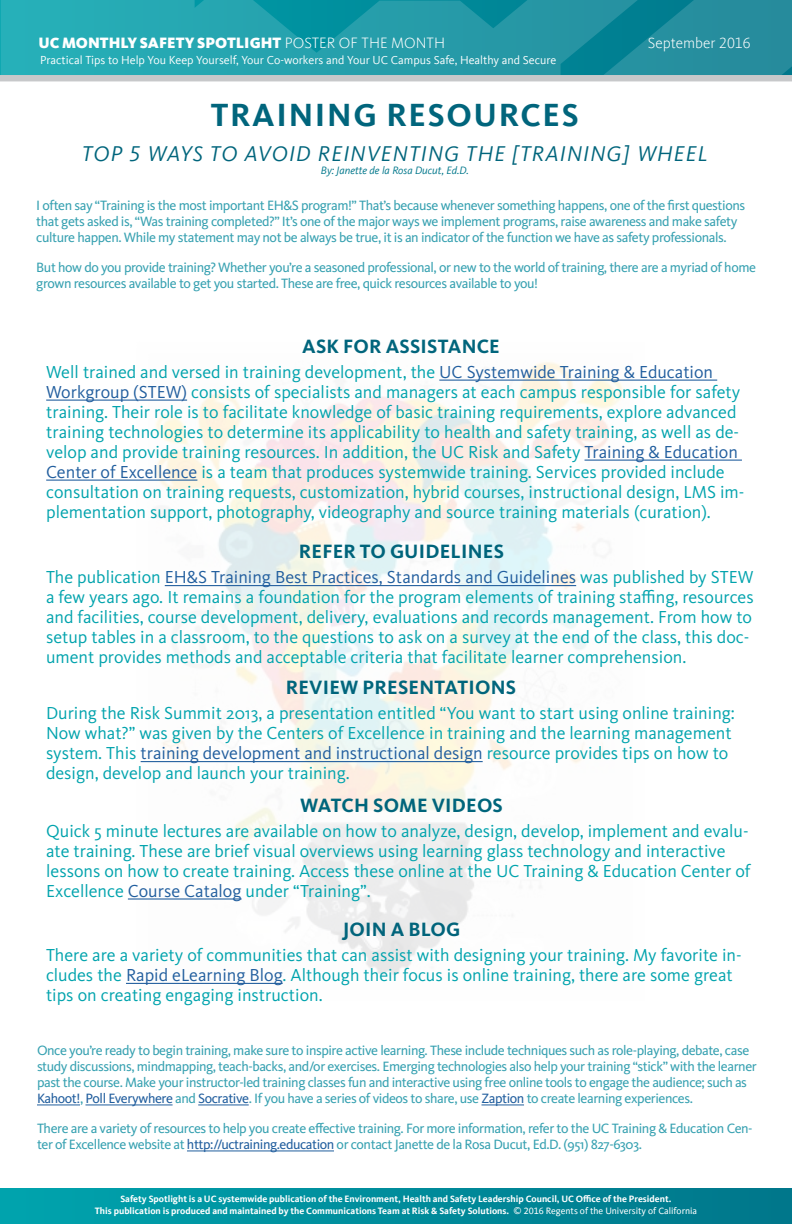
<style>
.page{position:relative;width:792px;height:1224px;background:#fff}
.page>*{position:absolute;margin:0;border:0;box-sizing:border-box;transform-origin:0 0}
.Sidebar_Header_CAPS{font:700 33px "Kievit Offc Pro";letter-spacing:.05em;color:#01657c}
.Sidebar_Header_CAPS-2{font:italic 22px "Kievit Offc Pro";letter-spacing:.05em;color:#01657c}
.t1{font:700 20px "Kievit OT";letter-spacing:.01em;color:#01657c}
.t2{font:700 20px "Kievit OT";letter-spacing:.01em;color:#00647b}
.t3{font:700 20px "Kievit OT";letter-spacing:.01em;color:#00657b}
.t4{font:700 20px "Kievit OT";letter-spacing:.01em;color:#01647b}
.t5{font:18px/20px "Kievit OT";color:#00a3ad}
.t6{font:900 15.4px "Kievit Offc Pro";color:#fff}
.t7{font:300 15.4px "Kievit Offc Pro";color:#fff}
.t8{font:14px/16px "Kievit OT";letter-spacing:-.03em;color:#37a1b1}
.t9{font:12px "Kievit Offc Pro";color:#fff}
.Sidebar_Header_CAPS-3{font:italic 11px "Kievit Offc Pro";color:#00778b}
.t10{font:700 9.5px/12px "Kievit Offc Pro";color:#fff;text-align:center}
.s1{font-weight:300}
.s2{color:#215e9e}
.s3{font-weight:400}
</style>
<div class="page">
<svg style="left:1px;top:0;width:791px;height:75px;background:#209aa7"></svg>
<div style="left:0;top:75px;width:792px;height:6px;background:#c7c8ca"></div>
<div style="left:0;top:1188px;width:792px;height:36px;background:linear-gradient(to right,#00a4ae,#00768a)"></div>
<img style="left:134px;top:362px;width:515px;height:621px">
<hr style="left:439px;top:380px;width:278px;height:1px;background:#215e9e">
<hr style="left:46px;top:400px;width:141px;height:1px;background:#215e9e">
<hr style="left:585px;top:460px;width:157px;height:1px;background:#215e9e">
<hr style="left:46px;top:480px;width:151px;height:1px;background:#215e9e">
<hr style="left:165px;top:585px;width:411px;height:1px;background:#215e9e">
<hr style="left:141px;top:761px;width:342px;height:1px;background:#215e9e">
<hr style="left:128px;top:898px;width:114px;height:2px;background:#215e9e">
<hr style="left:126px;top:983px;width:157px;height:1px;background:#215e9e">
<hr style="left:37px;top:1104px;width:43px;height:1px;background:#215e9e">
<hr style="left:85px;top:1104px;width:88px;height:1px;background:#215e9e">
<hr style="left:198px;top:1104px;width:51px;height:1px;background:#215e9e">
<hr style="left:481px;top:1104px;width:43px;height:1px;background:#215e9e">
<hr style="left:187px;top:1150px;width:147px;height:1px;background:#215e9e">
<p class="t6" style="left:39px;top:33px;width:408px">UC MONTHLY SAFETY SPOTLIGHT <span class="s1">POSTER OF THE MONTH</span></p>
<p class="t7" style="left:648px;top:33px;width:104px">September 2016</p>
<p class="t9" style="left:40px;top:52px;width:518px">Practical Tips to Help You Keep Yourself, Your Co-workers and Your UC Campus Safe, Healthy and Secure</p>
<p class="Sidebar_Header_CAPS" style="left:211px;top:95px;width:370px">TRAINING RESOURCES</p>
<p class="Sidebar_Header_CAPS-2" style="left:82px;top:140px;width:628px">TOP 5 WAYS TO AVOID REINVENTING THE [TRAINING] WHEEL</p>
<p class="Sidebar_Header_CAPS-3" style="left:321px;top:163px;width:149px">By: Janette de la Rosa Ducut, Ed.D.</p>
<p class="t8" style="left:36px;top:198px;width:710px">I often say “Training is the most important EH&amp;S program!” That’s because whenever something happens, one of the first questions that gets asked is, “Was training completed?” It’s one of the major ways we implement programs, raise awareness and make safety culture happen. While my statement may not be always be true, it is an indicator of the function we have as safety professionals.</p>
<p class="t8" style="left:36px;top:260px;width:721px">But how do you provide training? Whether you’re a seasoned professional, or new to the world of training, there are a myriad of home grown resources available to get you started. These are free, quick resources available to you!</p>
<p class="t1" style="left:302px;top:334px;width:199px">ASK FOR ASSISTANCE</p>
<p class="t5" style="left:46px;top:362px;width:700px">Well trained and versed in training development, the <span class="s2">UC Systemwide Training &amp; Education Workgroup (STEW)</span> consists of specialists and managers at each campus responsible for safety training. Their role is to facilitate knowledge of basic training requirements, explore advanced training technologies to determine its applicability to health and safety training, as well as de&shy;velop and provide training resources. In addition, the UC Risk and Safety <span class="s2">Training &amp; Education Center of Excellence</span> is a team that produces systemwide training. Services provided include consultation on training requests, customization, hybrid courses, instructional design, LMS im&shy;plementation support, photography, videography and source training materials (curation).</p>
<p class="t2" style="left:299px;top:540px;width:207px">REFER TO GUIDELINES</p>
<p class="t5" style="left:46px;top:568px;width:709px">The publication <span class="s2">EH&amp;S Training Best Practices, Standards and Guidelines</span> was published by STEW a few years ago. It remains a foundation for the program elements of training staffing, resources and facilities, course development, delivery, evaluations and records management. From how to setup tables in a classroom, to the questions to ask on a survey at the end of the class, this doc&shy;ument provides methods and acceptable criteria that facilitate learner comprehension.</p>
<p class="t1" style="left:286px;top:676px;width:232px">REVIEW PRESENTATIONS</p>
<p class="t5" style="left:46px;top:704px;width:691px">During the Risk Summit 2013, a presentation entitled “You want to start using online training:<br>Now what?” was given by the Centers of Excellence in training and the learning management system. This <span class="s2">training development and instructional design</span> resource provides tips on how to design, develop and launch your training.</p>
<p class="t3" style="left:300px;top:793px;width:204px">WATCH SOME VIDEOS</p>
<p class="t5" style="left:46px;top:821px;width:706px">Quick 5 minute lectures are available on how to analyze, design, develop, implement and evalu&shy;ate training. These are brief visual overviews using learning glass technology and interactive lessons on how to create training. Access these online at the UC Training &amp; Education Center of Excellence <span class="s2">Course Catalog</span> under “Training”.</p>
<p class="t4" style="left:343px;top:918px;width:119px">JOIN A BLOG</p>
<p class="t5" style="left:46px;top:945px;width:697px">There are a variety of communities that can assist with designing your training. My favorite in&shy;cludes the <span class="s2">Rapid eLearning Blog</span>. Although their focus is online training, there are some great tips on creating engaging instruction.</p>
<p class="t8" style="left:37px;top:1043px;width:721px">Once you’re ready to begin training, make sure to inspire active learning. These include techniques such as role-playing, debate, case study discussions, mindmapping, teach-backs, and/or exercises. Emerging technologies also help your training “stick” with the learner past the course. Make your instructor-led training classes fun and interactive using free online tools to engage the audience; such as <span class="s2">Kahoot!</span>, <span class="s2">Poll Everywhere</span> and <span class="s2">Socrative</span>. If you have a series of videos to share, use <span class="s2">Zaption</span> to create learning experiences.</p>
<p class="t8" style="left:37px;top:1121px;width:717px">There are a variety of resources to help you create effective training. For more information, refer to the UC Training &amp; Education Cen&shy;ter of Excellence website at <span class="s2">http://uctraining.education</span> or contact Janette de la Rosa Ducut, Ed.D. (951) 827-6303.</p>
<p class="t10" style="left:95px;top:1192px;width:604px">Safety Spotlight is a UC systemwide publication of the Environment, Health and Safety Leadership Council, UC Office of the President.<br>This publication is produced and maintained by the Communications Team at Risk &amp; Safety Solutions. <span class="s3">© 2016 Regents of the University of California</span></p>
</div>
